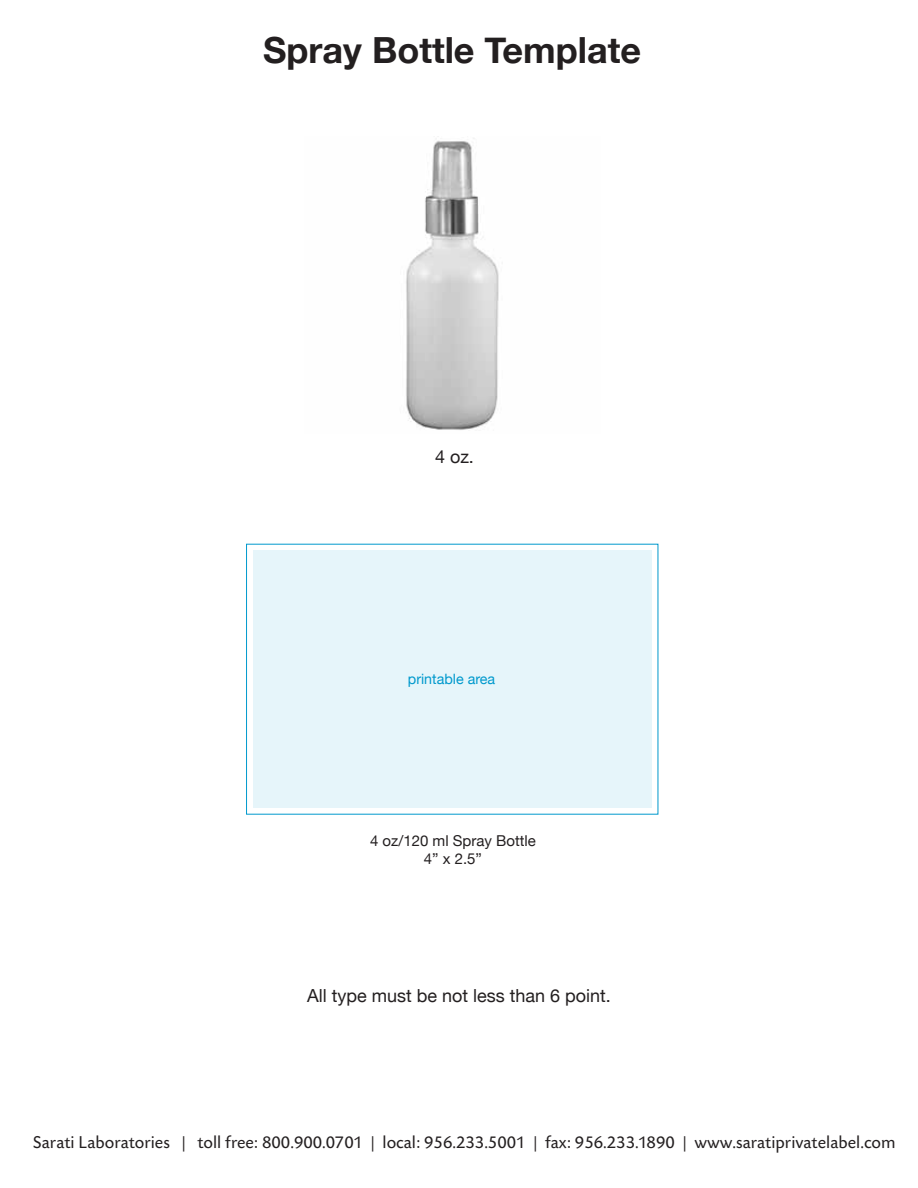
<style>
.page{position:relative;width:918px;height:1188px;background:#fff}
.page>*{position:absolute;margin:0;border:0;box-sizing:border-box;transform-origin:0 0}
.t1{font:700 36px "Helvetica Neue";color:#231f20}
.t2{font:18px "Today BEF";color:#231f20}
.t3{font:18px "Helvetica Neue";color:#231f20}
.t4{font:15px/18px "Helvetica Neue";color:#231f20;text-align:center}
.t5{font:14.25px "Helvetica Neue";color:#0099cd}
</style>
<div class="page">
<div style="left:253px;top:550px;width:399px;height:258px;background:#e6f5fa"></div>
<img style="left:406px;top:138px;width:93px;height:292px">
<h1 class="t1" style="left:263px;top:28px;width:379px">Spray Bottle Template</h1>
<p class="t3" style="left:435px;top:446px;width:40px">4 oz.</p>
<p class="t5" style="left:408px;top:671px;width:89px">printable area</p>
<p class="t4" style="left:370px;top:831px;width:167px">4 oz/120 ml Spray Bottle<br>4” x 2.5”</p>
<p class="t3" style="left:307px;top:985px;width:305px">All type must be not less than 6 point.</p>
<p class="t2" style="left:33px;top:1133px;width:864px">Sarati Laboratories | toll free: 800.900.0701 | local: 956.233.5001 | fax: 956.233.1890 | www.saratiprivatelabel.com</p>
</div>
